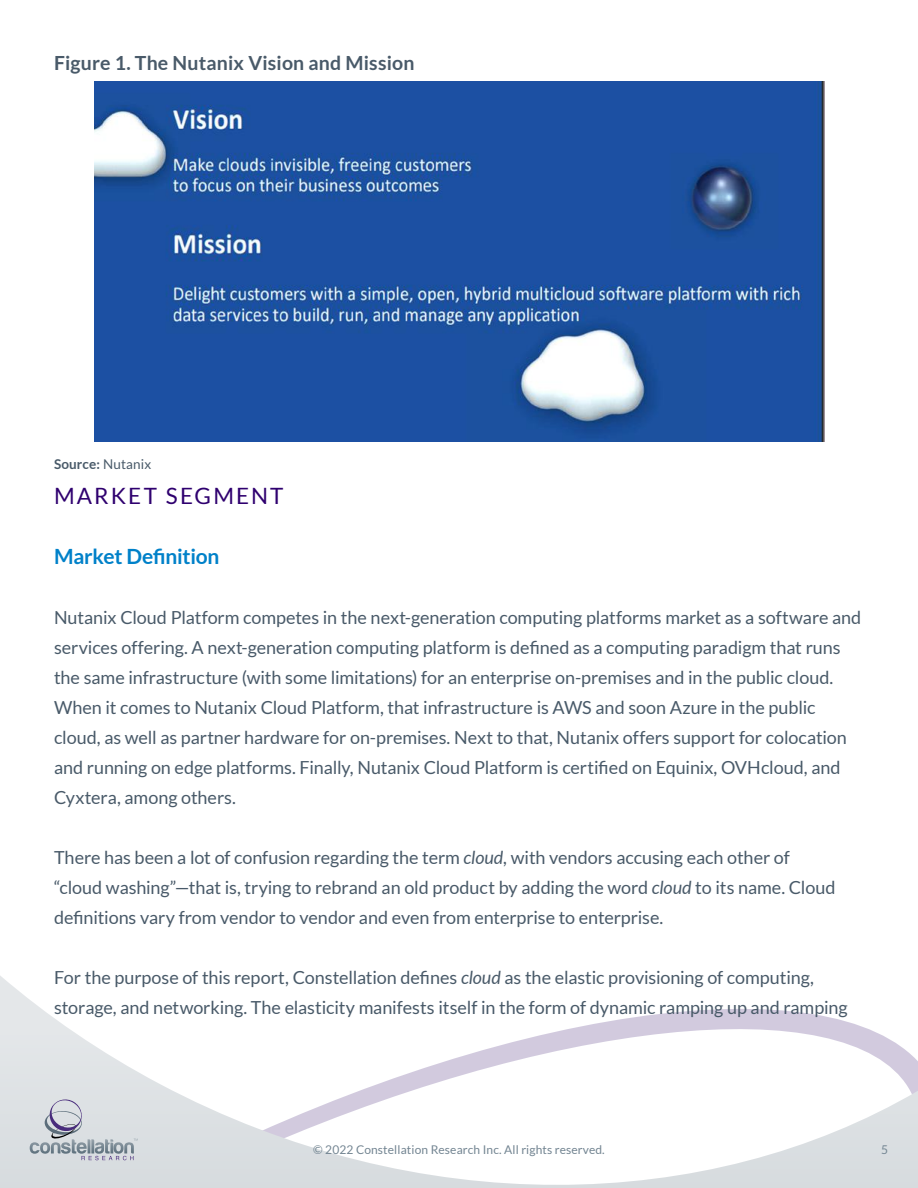
<style>
.page{position:relative;width:918px;height:1188px;background:#fff}
.page>*{position:absolute;margin:0;border:0;box-sizing:border-box;transform-origin:0 0}
.t1{font:22.5px "Lato";letter-spacing:.095em;color:#2f006f}
.t2{font:700 21px "Lato";letter-spacing:-.01em;color:#0081c9}
.t3{font:700 19.5px "Lato";letter-spacing:.01em;color:#495a69}
.t4{font:18px/30px "Lato";letter-spacing:-.005em;color:#495a69}
.t5{font:700 13.5px "Lato";letter-spacing:.01em;color:#495a69}
.t6{font:12px "Lato";letter-spacing:.01em;color:#738592}
.s1{font-weight:400}
.s2{font-style:italic}
</style>
<div class="page">
<svg style="left:0;top:976px;width:918px;height:212px"></svg>
<svg style="left:30px;top:1099px;width:108px;height:61px"></svg>
<img style="left:94px;top:82px;width:731px;height:359px">
<p class="t3" style="left:54px;top:51px;width:362px">Figure 1. The Nutanix Vision and Mission</p>
<p class="t5" style="left:54px;top:456px;width:99px">Source: <span class="s1">Nutanix</span></p>
<p class="t1" style="left:54px;top:483px;width:231px">MARKET SEGMENT</p>
<p class="t2" style="left:54px;top:544px;width:167px">Market Definition</p>
<p class="t4" style="left:54px;top:602px;width:809px">Nutanix Cloud Platform competes in the next-generation computing platforms market as a software and services offering. A next-generation computing platform is defined as a computing paradigm that runs the same infrastructure (with some limitations) for an enterprise on-premises and in the public cloud.<br>When it comes to Nutanix Cloud Platform, that infrastructure is AWS and soon Azure in the public cloud, as well as partner hardware for on-premises. Next to that, Nutanix offers support for colocation and running on edge platforms. Finally, Nutanix Cloud Platform is certified on Equinix, OVHcloud, and Cyxtera, among others.</p>
<p class="t4" style="left:54px;top:842px;width:783px">There has been a lot of confusion regarding the term <span class="s2">cloud,</span> with vendors accusing each other of “cloud washing”—that is, trying to rebrand an old product by adding the word <span class="s2">cloud</span> to its name. Cloud definitions vary from vendor to vendor and even from enterprise to enterprise.</p>
<p class="t4" style="left:54px;top:962px;width:795px">For the purpose of this report, Constellation defines <span class="s2">cloud</span> as the elastic provisioning of computing, storage, and networking. The elasticity manifests itself in the form of dynamic ramping up and ramping</p>
<p class="t6" style="left:313px;top:1142px;width:292px">© 2022 Constellation Research Inc. All rights reserved.</p>
<p class="t6" style="left:881px;top:1143px;width:8px">5</p>
</div>
